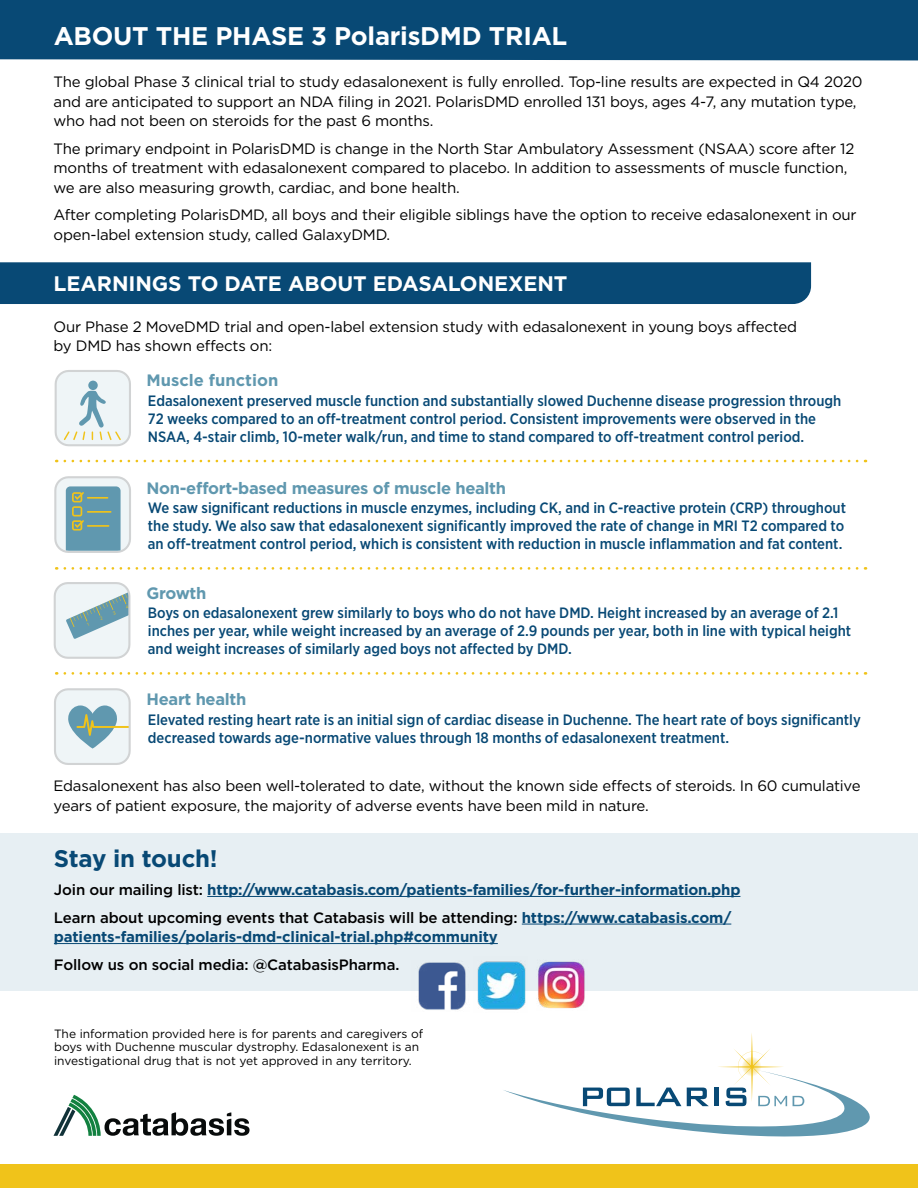
<style>
.page{position:relative;width:918px;height:1188px;background:#fff}
.page>*{position:absolute;margin:0;border:0;box-sizing:border-box;transform-origin:0 0}
.t1{font:700 25.5px "Gotham";letter-spacing:-.01em;color:#fff}
.t2{font:700 24px "Gotham";letter-spacing:-.01em;color:#084975}
.t3{font:700 21px "Gotham";letter-spacing:-.005em;color:#fff}
.t4{font:700 16.5px "Gotham";letter-spacing:-.02em;color:#6098af}
.t5{font:700 16.5px "Gotham";color:#6098af}
.t6{font:500 15px/18px "Gotham Narrow";color:#084975}
.t7{font:15px/19.5px "Gotham";letter-spacing:-.015em;color:#000}
.t8{font:700 15px/27.6px "Gotham";letter-spacing:-.015em;color:#084975}
.t9{font:500 15px "Gotham";letter-spacing:-.01em;color:#000}
.t10{font:12px/13.5px "Gotham";color:#000}
.s1{font-weight:500;color:#000}
</style>
<div class="page">
<div style="left:0;top:262px;width:811px;height:42px;background:#084975"></div>
<div style="left:0;top:0;width:918px;height:60px;background:#084975"></div>
<div style="left:0;top:834px;width:917px;height:157px;background:#e7eff3"></div>
<svg style="left:54px;top:1095px;width:196px;height:41px"></svg>
<div style="left:0;top:1164px;width:917px;height:24px;background:#f0c31a"></div>
<hr style="left:207px;top:896px;width:533px;height:1px;background:#084975">
<hr style="left:522px;top:924px;width:209px;height:1px;background:#084975">
<hr style="left:54px;top:943px;width:444px;height:1px;background:#084975">
<svg style="left:503px;top:1033px;width:367px;height:104px"></svg>
<svg style="left:742px;top:1057px;width:20px;height:20px"></svg>
<img style="left:418px;top:962px;width:48px;height:48px">
<img style="left:477px;top:961px;width:49px;height:49px">
<img style="left:538px;top:961px;width:47px;height:48px">
<svg style="left:56px;top:460px;width:801px;height:2px"></svg>
<svg style="left:54px;top:370px;width:77px;height:77px"></svg>
<svg style="left:56px;top:567px;width:801px;height:3px"></svg>
<svg style="left:54px;top:476px;width:77px;height:77px"></svg>
<hr style="left:88px;top:525px;width:21px;height:2px;background:#f0c31a">
<svg style="left:56px;top:672px;width:801px;height:3px"></svg>
<svg style="left:54px;top:688px;width:77px;height:77px"></svg>
<svg style="left:54px;top:582px;width:77px;height:77px"></svg>
<h1 class="t1" style="left:54px;top:19px;width:515px">ABOUT THE PHASE 3 PolarisDMD TRIAL</h1>
<p class="t7" style="left:54px;top:72px;width:811px">The global Phase 3 clinical trial to study edasalonexent is fully enrolled. Top-line results are expected in Q4 2020 and are anticipated to support an NDA filing in 2021. PolarisDMD enrolled 131 boys, ages 4-7, any mutation type, who had not been on steroids for the past 6 months.</p>
<p class="t7" style="left:54px;top:138px;width:802px">The primary endpoint in PolarisDMD is change in the North Star Ambulatory Assessment (NSAA) score after 12 months of treatment with edasalonexent compared to placebo. In addition to assessments of muscle function, we are also measuring growth, cardiac, and bone health.</p>
<p class="t7" style="left:54px;top:205px;width:805px">After completing PolarisDMD, all boys and their eligible siblings have the option to receive edasalonexent in our open-label extension study, called GalaxyDMD.</p>
<h3 class="t3" style="left:54px;top:270px;width:515px">LEARNINGS TO DATE ABOUT EDASALONEXENT</h3>
<p class="t7" style="left:54px;top:316px;width:745px">Our Phase 2 MoveDMD trial and open-label extension study with edasalonexent in young boys affected by DMD has shown effects on:</p>
<p class="t5" style="left:147px;top:370px;width:133px">Muscle function</p>
<p class="t6" style="left:148px;top:391px;width:695px">Edasalonexent preserved muscle function and substantially slowed Duchenne disease progression through<br>72 weeks compared to an off-treatment control period. Consistent improvements were observed in the<br>NSAA, 4-stair climb, 10-meter walk/run, and time to stand compared to off-treatment control period.</p>
<p class="t4" style="left:147px;top:477px;width:361px">Non-effort-based measures of muscle health</p>
<p class="t6" style="left:148px;top:499px;width:700px">We saw significant reductions in muscle enzymes, including CK, and in C-reactive protein (CRP) throughout the study. We also saw that edasalonexent significantly improved the rate of change in MRI T2 compared to an off-treatment control period, which is consistent with reduction in muscle inflammation and fat content.</p>
<p class="t4" style="left:147px;top:582px;width:61px">Growth</p>
<p class="t6" style="left:148px;top:604px;width:705px">Boys on edasalonexent grew similarly to boys who do not have DMD. Height increased by an average of 2.1 inches per year, while weight increased by an average of 2.9 pounds per year, both in line with typical height and weight increases of similarly aged boys not affected by DMD.</p>
<p class="t4" style="left:147px;top:688px;width:101px">Heart health</p>
<p class="t6" style="left:148px;top:710px;width:714px">Elevated resting heart rate is an initial sign of cardiac disease in Duchenne. The heart rate of boys significantly decreased towards age-normative values through 18 months of edasalonexent treatment.</p>
<p class="t7" style="left:54px;top:776px;width:809px">Edasalonexent has also been well-tolerated to date, without the known side effects of steroids. In 60 cumulative years of patient exposure, the majority of adverse events have been mild in nature.</p>
<h2 class="t2" style="left:54px;top:843px;width:165px">Stay in touch!</h2>
<p class="t8" style="left:54px;top:876px;width:688px"><span class="s1">Join our mailing list:</span> http://www.catabasis.com/patients-families/for-further-information.php<br><span class="s1">Learn about upcoming events that Catabasis will be attending:</span> https://www.catabasis.com/</p>
<p class="t8" style="left:54px;top:923px;width:445px">patients-families/polaris-dmd-clinical-trial.php#community</p>
<p class="t9" style="left:54px;top:955px;width:347px">Follow us on social media: @CatabasisPharma.</p>
<p class="t10" style="left:54px;top:1027px;width:371px">The information provided here is for parents and caregivers of boys with Duchenne muscular dystrophy. Edasalonexent is an investigational drug that is not yet approved in any territory.</p>
</div>
